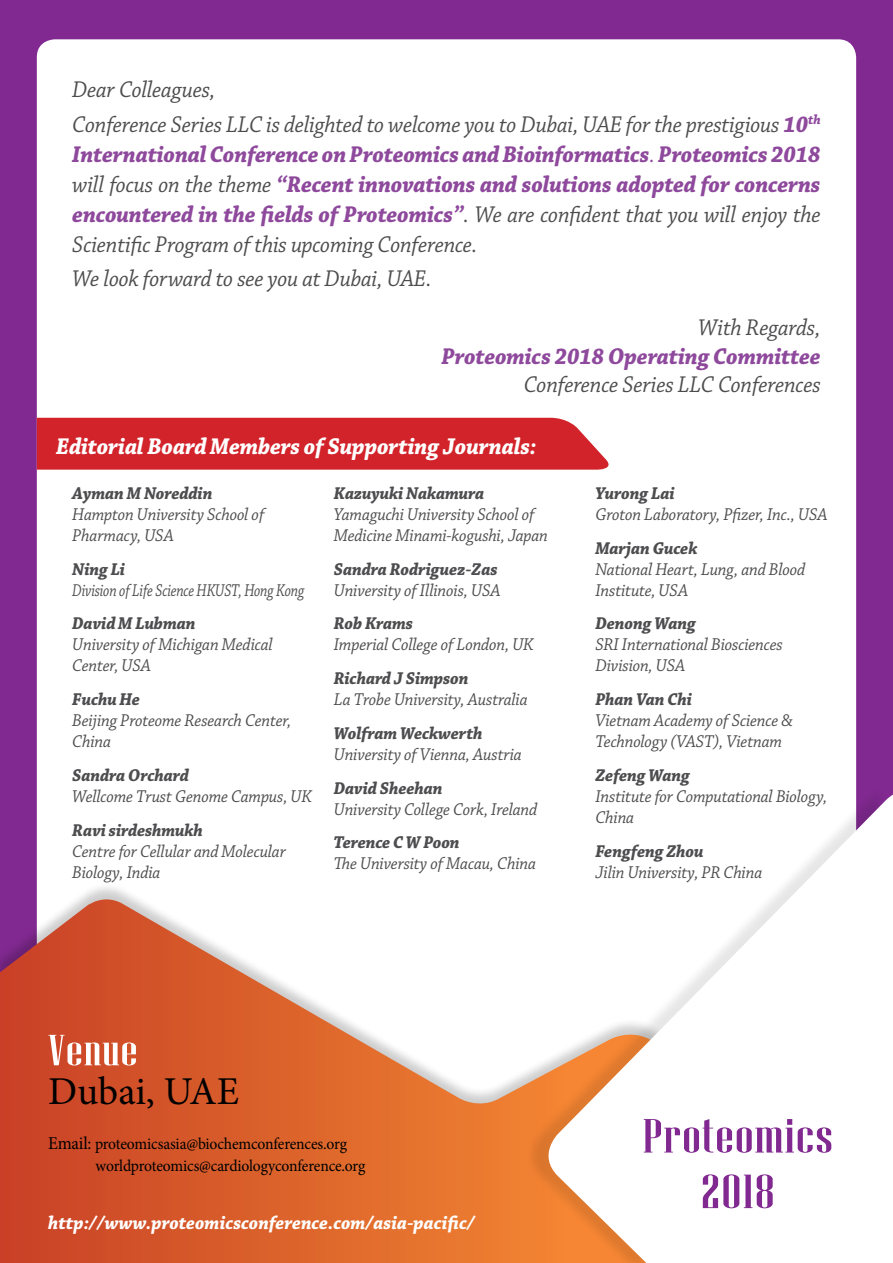
<style>
.page{position:relative;width:893px;height:1263px;background:#812990}
.page>*{position:absolute;margin:0;border:0;box-sizing:border-box;transform-origin:0 0}
.t1{font:47.85px/55.5px "Niagara Solid";letter-spacing:.02em;color:#812990;text-align:center;scale:1.39 1}
.t2{font:43.5px "Niagara Solid";letter-spacing:.02em;color:#fff;scale:1.39 1}
.t3{font:39.45px "Minion Pro";color:#000}
.t4{font:italic 700 24px/30px "Chaparral Pro";letter-spacing:-.01em;color:#8e499c;text-align:justify;scale:.95 1}
.t5{font:italic 24px/34.2px "Chaparral Pro";letter-spacing:-.01em;color:#4d4d4f;scale:.95 1}
.t6{font:italic 700 24px "Chaparral Pro";letter-spacing:-.01em;color:#fff;scale:.95 1}
.t7{font:italic 700 19.5px "Chaparral Pro";color:#fff;scale:.95 1}
.t8{font:italic 18px/21px "Chaparral Pro";letter-spacing:-.01em;color:#4d4d4f;scale:.95 1}
.t9{font:italic 700 18px "Chaparral Pro";letter-spacing:-.01em;color:#4d4d4f;scale:.95 1}
.t10{font:italic 18px "Chaparral Pro";letter-spacing:-.01em;color:#4d4d4f;scale:.8 1}
.t11{font:16.5px/21.9px "Minion Pro";letter-spacing:-.015em;color:#000;scale:.95 1}
.s1{font-weight:700;color:#8e499c}
.s2{font-weight:400}
.s3{font-weight:400;color:#4d4d4f}
.s4{font-size:18.15px}
</style>
<div class="page">
<div style="left:37px;top:39px;width:819px;height:1069px;background:#fff;border-radius:18px"></div>
<div style="left:0;top:883px;width:893px;height:379px;background:#000;opacity:.2"></div>
<svg style="left:0;top:899px;width:526px;height:364px"></svg>
<div style="left:526px;top:787px;width:360px;height:476px;background:#000;opacity:.1"></div>
<svg style="left:537px;top:795px;width:356px;height:468px"></svg>
<div style="left:37px;top:418px;width:572px;height:52px;background:#d2232a"></div>
<h3 class="t5" style="left:72px;top:74px;width:789px">Dear Colleagues,<br>Conference Series LLC is delighted to welcome you to Dubai, UAE for the prestigious <span class="s1">10</span><sup>th</sup></h3>
<p class="t4" style="left:72px;top:140px;width:789px">International Conference on Proteomics and Bioinformatics<span class="s2">.</span> Proteomics 2018 <span class="s3">will focus on the theme</span> “Recent innovations and solutions adopted for concerns encountered in the fields of Proteomics”<span class="s3">. We are confident that you will enjoy the Scientific Program of this upcoming Conference.</span></p>
<h3 class="t5" style="left:72px;top:262px;width:380px">We look forward to see you at Dubai, UAE.</h3>
<h3 class="t5" style="left:698px;top:312px;width:130px">With Regards,</h3>
<h3 class="t4" style="left:441px;top:342px;width:401px">Proteomics 2018 Operating Committee</h3>
<h3 class="t5" style="left:524px;top:368px;width:314px">Conference Series LLC Conferences</h3>
<h3 class="t6" style="left:56px;top:432px;width:507px">Editorial Board Members of Supporting Journals:</h3>
<p class="t9" style="left:72px;top:483px;width:149px">Ayman M Noreddin</p>
<p class="t8" style="left:72px;top:504px;width:204px">Hampton University School of<br>Pharmacy, USA</p>
<p class="t9" style="left:72px;top:558px;width:57px">Ning Li</p>
<p class="t10" style="left:72px;top:580px;width:292px">Division of Life Science HKUST, Hong Kong</p>
<p class="t9" style="left:72px;top:613px;width:131px">David M Lubman</p>
<p class="t8" style="left:72px;top:635px;width:212px">University of Michigan Medical<br>Center, USA</p>
<p class="t9" style="left:72px;top:689px;width:73px">Fuchu He</p>
<p class="t8" style="left:72px;top:711px;width:232px">Beijing Proteome Research Center,<br>China</p>
<p class="t9" style="left:72px;top:765px;width:124px">Sandra Orchard</p>
<p class="t8" style="left:72px;top:786px;width:254px">Wellcome Trust Genome Campus, UK</p>
<p class="t9" style="left:72px;top:819px;width:139px">Ravi sirdeshmukh</p>
<p class="t8" style="left:72px;top:841px;width:226px">Centre for Cellular and Molecular<br>Biology, India</p>
<p class="t9" style="left:334px;top:483px;width:160px">Kazuyuki Nakamura</p>
<p class="t8" style="left:334px;top:504px;width:227px">Yamaguchi University School of<br>Medicine Minami-kogushi, Japan</p>
<p class="t9" style="left:334px;top:558px;width:174px">Sandra Rodriguez-Zas</p>
<p class="t8" style="left:334px;top:580px;width:177px">University of Illinois, USA</p>
<p class="t9" style="left:334px;top:613px;width:85px">Rob Krams</p>
<p class="t8" style="left:334px;top:635px;width:212px">Imperial College of London, UK</p>
<p class="t9" style="left:334px;top:668px;width:143px">Richard J Simpson</p>
<p class="t8" style="left:334px;top:690px;width:205px">La Trobe University, Australia</p>
<p class="t9" style="left:334px;top:723px;width:158px">Wolfram Weckwerth</p>
<p class="t8" style="left:334px;top:744px;width:199px">University of Vienna, Austria</p>
<p class="t9" style="left:334px;top:777px;width:116px">David Sheehan</p>
<p class="t8" style="left:334px;top:799px;width:216px">University College Cork, Ireland</p>
<p class="t9" style="left:334px;top:832px;width:134px">Terence C W Poon</p>
<p class="t8" style="left:334px;top:854px;width:214px">The University of Macau, China</p>
<p class="t9" style="left:595px;top:483px;width:85px">Yurong Lai</p>
<p class="t8" style="left:595px;top:504px;width:246px">Groton Laboratory, Pfizer, Inc., USA</p>
<p class="t9" style="left:595px;top:537px;width:109px">Marjan Gucek</p>
<p class="t8" style="left:595px;top:559px;width:223px">National Heart, Lung, and Blood<br>Institute, USA</p>
<p class="t9" style="left:595px;top:613px;width:107px">Denong Wang</p>
<p class="t8" style="left:595px;top:635px;width:199px">SRI International Biosciences<br>Division, USA</p>
<p class="t9" style="left:595px;top:689px;width:103px">Phan Van Chi</p>
<p class="t8" style="left:595px;top:711px;width:209px">Vietnam Academy of Science &amp;<br>Technology (VAST), Vietnam</p>
<p class="t9" style="left:595px;top:765px;width:101px">Zefeng Wang</p>
<p class="t8" style="left:595px;top:786px;width:246px">Institute for Computational Biology,<br>China</p>
<p class="t9" style="left:595px;top:840px;width:115px">Fengfeng Zhou</p>
<p class="t8" style="left:595px;top:862px;width:177px">Jilin University, PR China</p>
<h2 class="t2" style="left:48px;top:1027px;width:66px">Venue</h2>
<h3 class="t3" style="left:48px;top:1065px;width:193px">Dubai, UAE</h3>
<p class="t11" style="left:96px;top:1133px;width:285px;text-indent:-47px"><span class="s4">Email:</span> proteomicsasia@biochemconferences.org worldproteomics@cardiologyconference.org</p>
<p class="t7" style="left:48px;top:1211px;width:451px">http://www.proteomicsconference.com/asia-pacific/</p>
<h1 class="t1" style="left:643px;top:1108px;width:138px">Proteomics<br>2018</h1>
</div>
